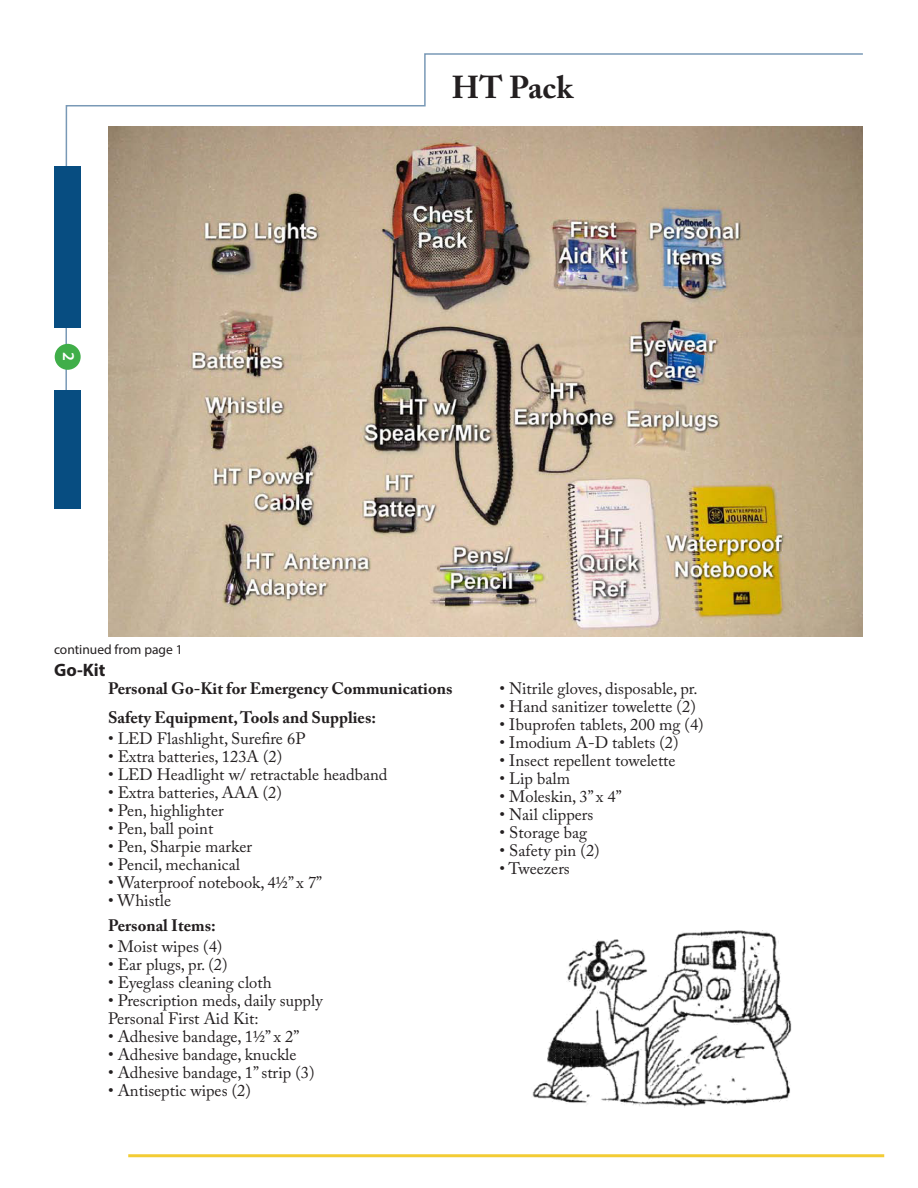
<style>
.page{position:relative;width:918px;height:1188px;background:#fff}
.page>*{position:absolute;margin:0;border:0;box-sizing:border-box;transform-origin:0 0}
.Subhead_Bold{font:700 31.5px "Adobe Caslon Pro";color:#231f20}
.t1{font:700 18px "Myriad Pro";color:#231f20}
.Body__no_sp_after{font:16.5px "Adobe Caslon Pro";color:#231f20}
.Subhead_Bold-2{font:700 16.5px "Adobe Caslon Pro";color:#231f20}
.Document_Information{font:600 16.5px "Myriad Pro";color:#fff}
.t2{font:13.5px "Myriad Pro";color:#231f20}
</style>
<div class="page">
<svg style="left:65px;top:53px;width:798px;height:377px"></svg>
<div style="left:54px;top:166px;width:26px;height:162px;background:#074d81"></div>
<div style="left:55px;top:344px;width:26px;height:26px;background:#40ae49;border-radius:50%"></div>
<div style="left:54px;top:390px;width:26px;height:118px;background:#074d81"></div>
<hr style="left:128px;top:1154px;width:756px;height:3px;background:#f3cc34">
<img style="left:108px;top:126px;width:755px;height:511px">
<img style="left:532px;top:930px;width:260px;height:178px">
<p class="Document_Information" style="left:79px;top:352px;width:10px;rotate:90deg">2</p>
<p class="t2" style="left:54px;top:642px;width:130px">continued from page 1</p>
<p class="t1" style="left:54px;top:658px;width:53px">Go-Kit</p>
<p class="Subhead_Bold" style="left:452px;top:68px;width:123px">HT Pack</p>
<p class="Subhead_Bold-2" style="left:108px;top:679px;width:346px">Personal Go-Kit for Emergency Communications</p>
<p class="Subhead_Bold-2" style="left:108px;top:708px;width:270px">Safety Equipment, Tools and Supplies:</p>
<p class="Body__no_sp_after" style="left:108px;top:729px;width:199px">• LED Flashlight, Surefire 6P</p>
<p class="Body__no_sp_after" style="left:108px;top:747px;width:176px">• Extra batteries, 123A (2)</p>
<p class="Body__no_sp_after" style="left:108px;top:765px;width:281px">• LED Headlight w/ retractable headband</p>
<p class="Body__no_sp_after" style="left:108px;top:783px;width:175px">• Extra batteries, AAA (2)</p>
<p class="Body__no_sp_after" style="left:108px;top:801px;width:117px">• Pen, highlighter</p>
<p class="Body__no_sp_after" style="left:108px;top:819px;width:107px">• Pen, ball point</p>
<p class="Body__no_sp_after" style="left:108px;top:837px;width:146px">• Pen, Sharpie marker</p>
<p class="Body__no_sp_after" style="left:108px;top:855px;width:134px">• Pencil, mechanical</p>
<p class="Body__no_sp_after" style="left:108px;top:873px;width:216px">• Waterproof notebook, 4½” x 7”</p>
<p class="Body__no_sp_after" style="left:108px;top:891px;width:65px">• Whistle</p>
<p class="Subhead_Bold-2" style="left:108px;top:916px;width:109px">Personal Items:</p>
<p class="Body__no_sp_after" style="left:108px;top:937px;width:116px">• Moist wipes (4)</p>
<p class="Body__no_sp_after" style="left:108px;top:955px;width:121px">• Ear plugs, pr. (2)</p>
<p class="Body__no_sp_after" style="left:108px;top:973px;width:165px">• Eyeglass cleaning cloth</p>
<p class="Body__no_sp_after" style="left:108px;top:991px;width:216px">• Prescription meds, daily supply</p>
<p class="Body__no_sp_after" style="left:108px;top:1009px;width:152px">Personal First Aid Kit:</p>
<p class="Body__no_sp_after" style="left:108px;top:1027px;width:193px">• Adhesive bandage, 1½” x 2”</p>
<p class="Body__no_sp_after" style="left:108px;top:1045px;width:190px">• Adhesive bandage, knuckle</p>
<p class="Body__no_sp_after" style="left:108px;top:1063px;width:208px">• Adhesive bandage, 1” strip (3)</p>
<p class="Body__no_sp_after" style="left:108px;top:1081px;width:144px">• Antiseptic wipes (2)</p>
<p class="Body__no_sp_after" style="left:500px;top:679px;width:200px">• Nitrile gloves, disposable, pr.</p>
<p class="Body__no_sp_after" style="left:500px;top:697px;width:198px">• Hand sanitizer towelette (2)</p>
<p class="Body__no_sp_after" style="left:500px;top:715px;width:206px">• Ibuprofen tablets, 200 mg (4)</p>
<p class="Body__no_sp_after" style="left:500px;top:733px;width:181px">• Imodium A-D tablets (2)</p>
<p class="Body__no_sp_after" style="left:500px;top:751px;width:178px">• Insect repellent towelette</p>
<p class="Body__no_sp_after" style="left:500px;top:769px;width:72px">• Lip balm</p>
<p class="Body__no_sp_after" style="left:500px;top:787px;width:124px">• Moleskin, 3” x 4”</p>
<p class="Body__no_sp_after" style="left:500px;top:805px;width:95px">• Nail clippers</p>
<p class="Body__no_sp_after" style="left:500px;top:823px;width:89px">• Storage bag</p>
<p class="Body__no_sp_after" style="left:500px;top:841px;width:102px">• Safety pin (2)</p>
<p class="Body__no_sp_after" style="left:500px;top:859px;width:72px">• Tweezers</p>
</div>
